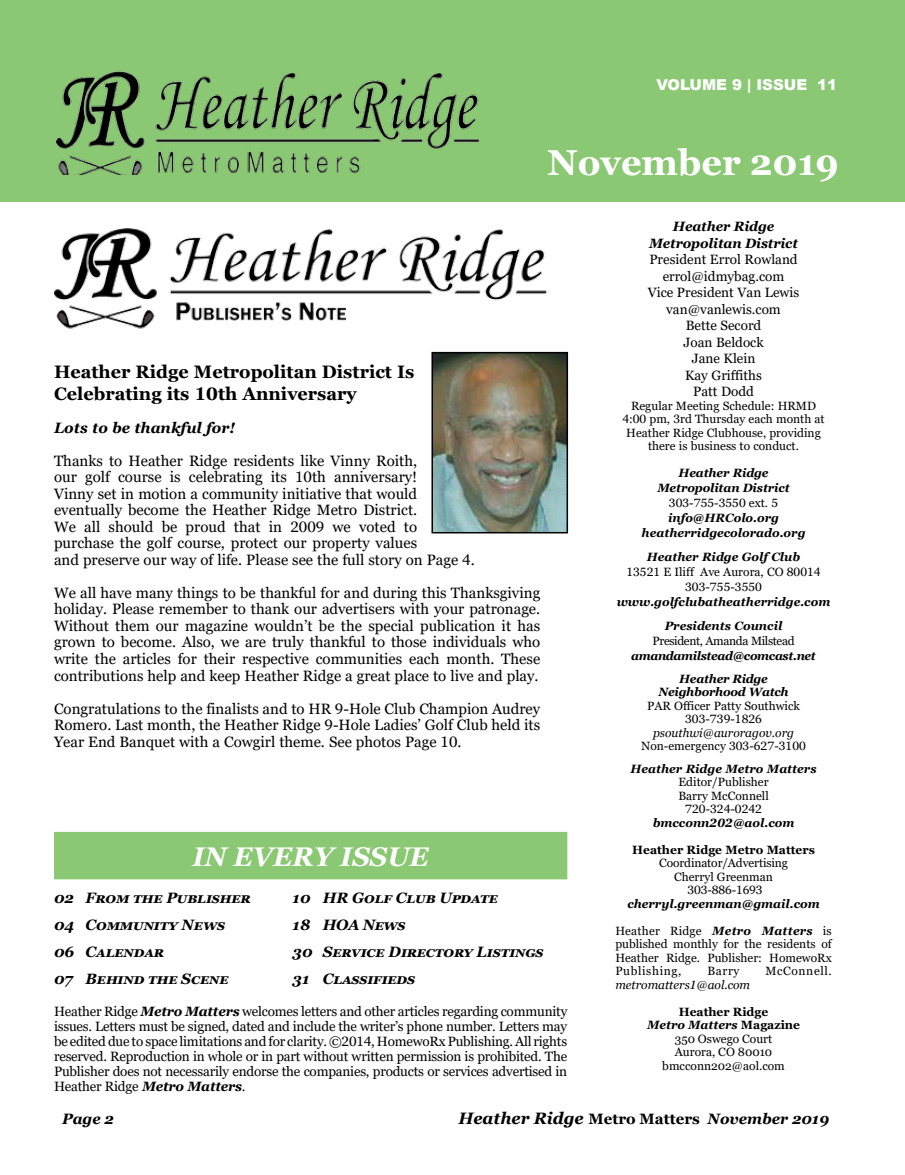
<style>
.page{position:relative;width:905px;height:1175px;background:#fff}
.page>*{position:absolute;margin:0;border:0;box-sizing:border-box;transform-origin:0 0}
.t1{font:700 36px "Georgia";color:#fff}
.t2{font:italic 700 27px "Georgia";color:#fff}
.t3{font:700 18px/21.6px "Georgia";color:#000}
.t4{font:italic 700 16.5px "Georgia";color:#000}
.t5{font:15px/16.5px "Georgia";color:#000;text-align:justify}
.t6{font:italic 700 15px "Georgia";letter-spacing:.01em;color:#000}
.t7{font:italic 700 15px "Georgia";letter-spacing:.035em;color:#000}
.t8{font:900 15px "Arial";color:#fff}
.t9{font:italic 700 15px "Georgia";letter-spacing:-.015em;color:#000}
.t10{font:13.5px/16.5px "Georgia";color:#000;text-align:center}
.t11{font:italic 700 13.5px/16.5px "Georgia";letter-spacing:-.01em;color:#000;text-align:center}
.t12{font:12px/13.5px "Georgia";color:#000;text-align:center}
.t13{font:italic 700 12px/15px "Georgia";color:#000;text-align:center}
.t14{font:italic 12px "Georgia";color:#000}
.t15{font:italic 700 12px/22.5px "Georgia";letter-spacing:-.03em;color:#000;text-align:center}
.t16{font:12px "Georgia";letter-spacing:-.03em;color:#000}
.t17{font:700 12px "Georgia";color:#000}
.t18{font:italic 700 12px "Georgia";letter-spacing:-.02em;color:#000}
.t19{font:12px "Georgia";letter-spacing:.05em;color:#000}
.s1{font-weight:700;font-style:italic}
.s2{font-weight:700}
.s3{font-style:normal;font-size:15px}
.s4{font-size:15px}
</style>
<div class="page">
<div style="left:0;top:0;width:904px;height:202px;background:#8ac873"></div>
<div style="left:55px;top:832px;width:511px;height:46px;background:#8ac873"></div>
<div style="left:54px;top:832px;width:513px;height:47px;border:2px solid #8ac873"></div>
<img style="left:56px;top:71px;width:424px;height:103px">
<img style="left:54px;top:228px;width:494px;height:101px">
<img style="left:434px;top:355px;width:131px;height:175px">
<div style="left:431px;top:352px;width:137px;height:181px;border:2px solid #000"></div>
<p class="t8" style="left:656px;top:74px;width:182px">VOLUME 9 | ISSUE 11</p>
<h1 class="t1" style="left:547px;top:139px;width:293px">November 2019</h1>
<p class="t3" style="left:54px;top:361px;width:362px">Heather Ridge Metropolitan District Is<br>Celebrating its 10th Anniversary</p>
<p class="t6" style="left:54px;top:418px;width:182px">Lots to be thankful for!</p>
<p class="t5" style="left:54px;top:453px;width:422px;text-align:left">Thanks to Heather Ridge residents like Vinny Roith,<br>our golf course is celebrating its 10th anniversary!<br>Vinny set in motion a community initiative that would eventually become the Heather Ridge Metro District.<br>We all should be proud that in 2009 we voted to purchase the golf course, protect our property values<br>and preserve our way of life. Please see the full story on Page 4.</p>
<p class="t5" style="left:54px;top:585px;width:488px">We all have many things to be thankful for and during this Thanksgiving holiday. Please remember to thank our advertisers with your patronage.<br>Without them our magazine wouldn’t be the special publication it has grown to become. Also, we are truly thankful to those individuals who write the articles for their respective communities each month. These contributions help and keep Heather Ridge a great place to live and play.</p>
<p class="t5" style="left:54px;top:700px;width:487px">Congratulations to the finalists and to HR 9-Hole Club Champion Audrey Romero. Last month, the Heather Ridge 9-Hole Ladies’ Golf Club held its Year End Banquet with a Cowgirl theme. See photos Page 10.</p>
<h2 class="t2" style="left:192px;top:839px;width:238px">IN EVERY ISSUE</h2>
<p class="t7" style="left:54px;top:887px;width:196px">02 From the Publisher</p>
<p class="t6" style="left:292px;top:887px;width:206px">10 HR Golf Cl ub Update</p>
<p class="t6" style="left:54px;top:914px;width:172px">04 Community News</p>
<p class="t9" style="left:292px;top:914px;width:114px">18 HOA News</p>
<p class="t6" style="left:54px;top:941px;width:109px">06 Calendar</p>
<p class="t6" style="left:292px;top:941px;width:252px">30 Service Directory Listings</p>
<p class="t7" style="left:54px;top:968px;width:175px">07 Behind the Scene</p>
<p class="t6" style="left:292px;top:968px;width:124px">31 Classifieds</p>
<p class="t10" style="left:54px;top:1004px;width:515px;line-height:15px;text-align:justify">Heather Ridge <span class="s1">Metro Matters</span> welcomes letters and other articles regarding community issues. Letters must be signed, dated and include the writer’s phone number. Letters may be edited due to space limitations and for clarity. ©2014, HomewoRx Publishing. All rights reserved. Reproduction in whole or in part without written permission is prohibited. The Publisher does not necessarily endorse the companies, products or services advertised in Heather Ridge <span class="s1">Metro Matters</span>.</p>
<p class="t11" style="left:649px;top:218px;width:150px">Heather Ridge<br>Metropolitan District</p>
<p class="t10" style="left:647px;top:251px;width:153px">President Errol Rowland errol@idmybag.com<br>Vice President Van Lewis van@vanlewis.com<br>Bette Secord<br>Joan Beldock<br>Jane Klein<br>Kay Griffiths<br>Patt Dodd</p>
<p class="t12" style="left:622px;top:399px;width:204px">Regular Meeting Schedule: HRMD 4:00 pm, 3rd Thursday each month at Heather Ridge Clubhouse, providing there is business to conduct.</p>
<p class="t13" style="left:657px;top:465px;width:134px">Heather Ridge<br>Metropolitan District</p>
<p class="t12" style="left:669px;top:496px;width:111px">303-755-3550 ext. 5</p>
<p class="t13" style="left:641px;top:510px;width:165px">info@HRColo.org heatherridgecolorado.org</p>
<p class="t13" style="left:647px;top:549px;width:155px">Heather Ridge Golf Club</p>
<p class="t12" style="left:626px;top:565px;width:196px;line-height:15px">13521 E Iliff Ave Aurora, CO 80014<br>303-755-3550</p>
<p class="t13" style="left:616px;top:590px;width:215px;line-height:24px">www.golfclubatheatherridge.com<br>Presidents Council</p>
<p class="t16" style="left:652px;top:634px;width:144px">President, Amanda Milstead</p>
<p class="t15" style="left:631px;top:645px;width:186px">amandamilstead@comcast.net<br>Heather Ridge</p>
<p class="t18" style="left:658px;top:684px;width:132px">Neighborhood Watch</p>
<p class="t12" style="left:647px;top:699px;width:154px">PAR Officer Patty Southwick<br>303-739-1826</p>
<p class="t14" style="left:653px;top:725px;width:142px">psouthwi@auroragov.org</p>
<p class="t12" style="left:641px;top:739px;width:166px">Non-emergency 303-627-3100</p>
<p class="t13" style="left:630px;top:761px;width:187px">Heather Ridge Metro Matters</p>
<p class="t12" style="left:678px;top:775px;width:92px">Editor/Publisher<br>Barry McConnell<br>720-324-0242</p>
<p class="t13" style="left:652px;top:815px;width:143px">bmcconn202@aol.com</p>
<p class="t17" style="left:632px;top:842px;width:184px">Heather Ridge Metro Matters</p>
<p class="t12" style="left:659px;top:856px;width:130px">Coordinator/Advertising<br>Cherryl Greenman<br>303-886-1693</p>
<p class="t13" style="left:627px;top:896px;width:194px">cherryl.greenman@gmail.com</p>
<p class="t12" style="left:615px;top:924px;width:218px;text-align:justify">Heather Ridge <span class="s1">Metro Matters</span> is published monthly for the residents of Heather Ridge. Publisher: HomewoRx Publishing,</p>
<p class="t12" style="left:707px;top:964px;width:34px">Barry</p>
<p class="t19" style="left:765px;top:964px;width:68px">McConnell.</p>
<p class="t14" style="left:615px;top:977px;width:136px">metromatters1@aol.com</p>
<p class="t12" style="left:647px;top:1005px;width:155px"><span class="s2">Heather Ridge<br></span><span class="s1">Metro Matters</span> <span class="s2">Magazine<br></span>350 Oswego Court<br>Aurora, CO 80010 bmcconn202@aol.com</p>
<p class="t6" style="left:62px;top:1109px;width:53px">Page 2</p>
<p class="t4" style="left:458px;top:1107px;width:372px">Heather Ridge <span class="s3">Metro Matters</span> <span class="s4">November 2019</span></p>
</div>
